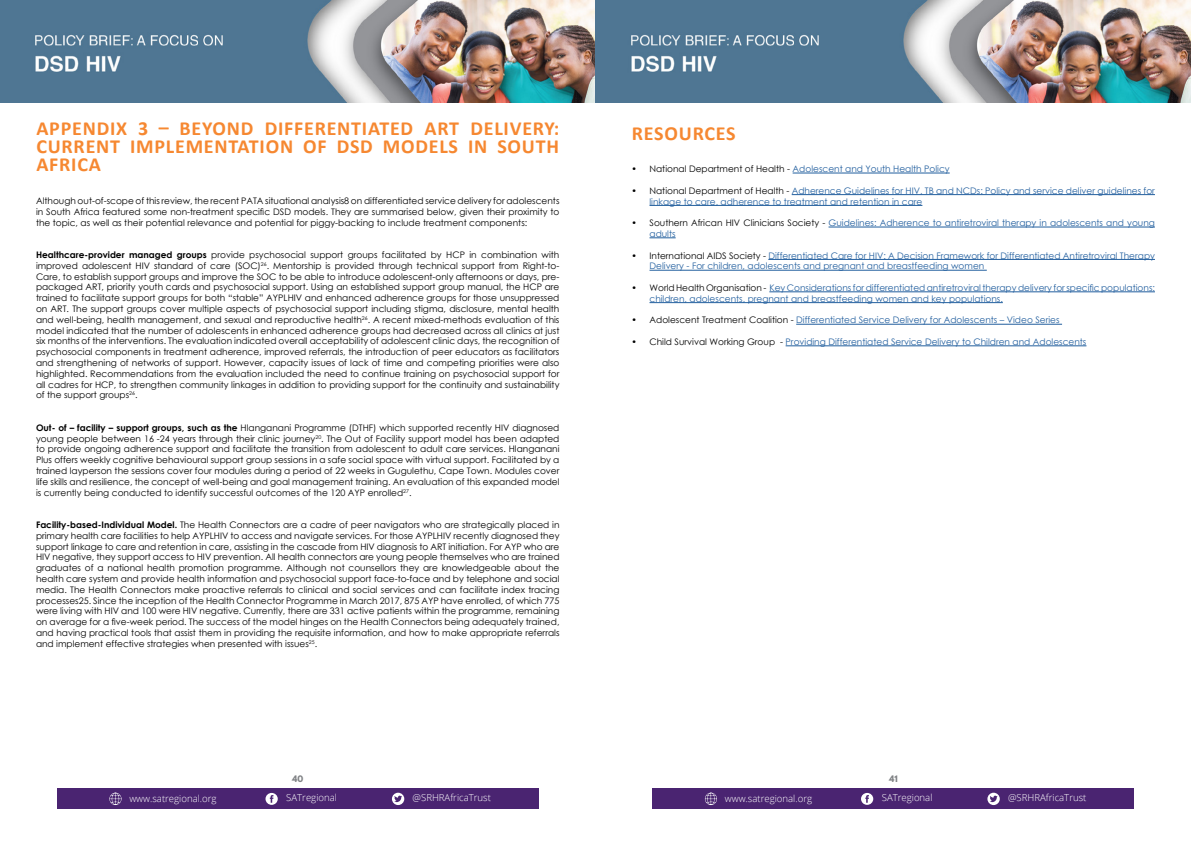
<style>
.page{position:relative;width:1191px;height:842px;background:#fff}
.page>*{position:absolute;margin:0;border:0;box-sizing:border-box;transform-origin:0 0}
.t1{font:700 20px/18px "Calibri";letter-spacing:.04em;color:#f68831;text-align:justify}
.t2{font:300 9.6px "Open Sans";color:#fff}
.t3{font:9px/10.8px "Century Gothic";color:#000;text-align:justify}
.t4{font:9px/10.8px "Century Gothic";color:#215e9e}
.t5{font:700 8px "League Spartan";color:#808285}
.s1{font-weight:700}
.s2{color:#000}
</style>
<div class="page">
<div style="left:57px;top:788px;width:481px;height:21px;background:#4a2471"></div>
<div style="left:652px;top:788px;width:482px;height:21px;background:#4a2471"></div>
<svg style="left:265px;top:793px;width:13px;height:12px"></svg>
<svg style="left:861px;top:793px;width:12px;height:12px"></svg>
<svg style="left:392px;top:793px;width:12px;height:12px"></svg>
<svg style="left:987px;top:793px;width:12px;height:12px"></svg>
<svg style="left:109px;top:793px;width:12px;height:12px"></svg>
<svg style="left:705px;top:793px;width:12px;height:12px"></svg>
<img style="left:0;top:0;width:1191px;height:102px">
<hr style="left:792px;top:173px;width:157px;height:1px;background:#215e9e">
<hr style="left:791px;top:194px;width:364px;height:1px;background:#215e9e">
<hr style="left:649px;top:205px;width:273px;height:1px;background:#215e9e">
<hr style="left:828px;top:227px;width:327px;height:1px;background:#215e9e">
<svg style="left:649px;top:238px;width:26px;height:1px"></svg>
<hr style="left:768px;top:259px;width:387px;height:1px;background:#215e9e">
<hr style="left:649px;top:270px;width:337px;height:1px;background:#215e9e">
<hr style="left:769px;top:292px;width:386px;height:1px;background:#215e9e">
<hr style="left:649px;top:302px;width:353px;height:1px;background:#215e9e">
<hr style="left:796px;top:324px;width:266px;height:1px;background:#215e9e">
<hr style="left:785px;top:346px;width:301px;height:1px;background:#215e9e">
<h1 class="t1" style="left:36px;top:120px;width:524px">APPENDIX 3 – BEYOND DIFFERENTIATED ART DELIVERY:<br>CURRENT IMPLEMENTATION OF DSD MODELS IN SOUTH AFRICA</h1>
<p class="t3" style="left:36px;top:195px;width:525px">Although out-of-scope of this review, the recent PATA situational analysis8 on differentiated service delivery for adolescents in South Africa featured some non-treatment specific DSD models. They are summarised below, given their proximity to the topic, as well as their potential relevance and potential for piggy-backing to include treatment components:</p>
<p class="t3" style="left:36px;top:249px;width:525px"><span class="s1">Healthcare-provider managed groups</span> provide psychosocial support groups facilitated by HCP in combination with improved adolescent HIV standard of care (SOC)<sup>26</sup>. Mentorship is provided through technical support from Right-to-Care, to establish support groups and improve the SOC to be able to introduce adolescent-only afternoons or days, pre&shy;packaged ART, priority youth cards and psychosocial support. Using an established support group manual, the HCP are trained to facilitate support groups for both “stable” AYPLHIV and enhanced adherence groups for those unsuppressed on ART. The support groups cover multiple aspects of psychosocial support including stigma, disclosure, mental health and well-being, health management, and sexual and reproductive health<sup>26</sup>. A recent mixed-methods evaluation of this model indicated that the number of adolescents in enhanced adherence groups had decreased across all clinics at just six months of the interventions. The evaluation indicated overall acceptability of adolescent clinic days, the recognition of psychosocial components in treatment adherence, improved referrals, the introduction of peer educators as facilitators and strengthening of networks of support. However, capacity issues of lack of time and competing priorities were also highlighted. Recommendations from the evaluation included the need to continue training on psychosocial support for all cadres for HCP, to strengthen community linkages in addition to providing support for the continuity and sustainability of the support groups<sup>26</sup>.</p>
<p class="t3" style="left:36px;top:422px;width:525px"><span class="s1">Out- of – facility – support groups, such as the</span> Hlanganani Programme (DTHF) which supported recently HIV diagnosed young people between 16 -24 years through their clinic journey<sup>20</sup>. The Out of Facility support model has been adapted to provide ongoing adherence support and facilitate the transition from adolescent to adult care services. Hlanganani Plus offers weekly cognitive behavioural support group sessions in a safe social space with virtual support. Facilitated by a trained layperson the sessions cover four modules during a period of 22 weeks in Gugulethu, Cape Town. Modules cover life skills and resilience, the concept of well-being and goal management training. An evaluation of this expanded model is currently being conducted to identify successful outcomes of the 120 AYP enrolled<sup>27</sup>.</p>
<p class="t3" style="left:36px;top:519px;width:525px"><span class="s1">Facility-based-Individual Model.</span> The Health Connectors are a cadre of peer navigators who are strategically placed in primary health care facilities to help AYPLHIV to access and navigate services. For those AYPLHIV recently diagnosed they support linkage to care and retention in care, assisting in the cascade from HIV diagnosis to ART initiation. For AYP who are HIV negative, they support access to HIV prevention. All health connectors are young people themselves who are trained graduates of a national health promotion programme. Although not counsellors they are knowledgeable about the health care system and provide health information and psychosocial support face-to-face and by telephone and social media. The Health Connectors make proactive referrals to clinical and social services and can facilitate index tracing processes25. Since the inception of the Health Connector Programme in March 2017, 875 AYP have enrolled, of which 775 were living with HIV and 100 were HIV negative. Currently, there are 331 active patients within the programme, remaining on average for a five-week period. The success of the model hinges on the Health Connectors being adequately trained, and having practical tools that assist them in providing the requisite information, and how to make appropriate referrals and implement effective strategies when presented with issues<sup>25</sup>.</p>
<h1 class="t1" style="left:632px;top:124px;width:105px">RESOURCES</h1>
<p class="t4" style="left:631px;top:163px;width:320px"><span class="s2">• National Department of Health -</span> Adolescent and Youth Health Policy</p>
<p class="t4" style="left:649px;top:185px;width:507px;text-indent:-18px"><span class="s2">• National Department of Health -</span> Adherence Guidelines for HIV, TB and NCDs: Policy and service deliver guidelines for linkage to care, adherence to treatment and retention in care</p>
<p class="t4" style="left:649px;top:217px;width:507px;text-indent:-18px"><span class="s2">• Southern African HIV Clinicians Society -</span> Guidelines: Adherence to antiretroviral therapy in adolescents and young adults</p>
<p class="t4" style="left:649px;top:250px;width:507px;text-indent:-18px"><span class="s2">• International AIDS Society -</span> Differentiated Care for HIV: A Decision Framework for Differentiated Antiretroviral Therapy<br>Delivery - For children, adolescents and pregnant and breastfeeding women</p>
<p class="t4" style="left:649px;top:282px;width:507px;text-indent:-18px"><span class="s2">• World Health Organisation -</span> Key Considerations for differentiated antiretroviral therapy delivery for specific populations: children, adolescents, pregnant and breastfeeding women and key populations.</p>
<p class="t4" style="left:631px;top:315px;width:429px"><span class="s2">• Adolescent Treatment Coalition -</span> Differentiated Service Delivery for Adolescents – Video Series</p>
<p class="t4" style="left:631px;top:336px;width:456px"><span class="s2">• Child Survival Working Group -</span> Providing Differentiated Service Delivery to Children and Adolescents</p>
<p class="t5" style="left:292px;top:772px;width:13px">40</p>
<p class="t5" style="left:889px;top:772px;width:10px">41</p>
<p class="t2" style="left:129px;top:792px;width:89px">www.satregional.org</p>
<p class="t2" style="left:286px;top:791px;width:52px">SATregional</p>
<p class="t2" style="left:412px;top:791px;width:80px">@SRHRAfricaTrust</p>
<p class="t2" style="left:725px;top:792px;width:89px">www.satregional.org</p>
<p class="t2" style="left:881px;top:791px;width:52px">SATregional</p>
<p class="t2" style="left:1008px;top:791px;width:80px">@SRHRAfricaTrust</p>
</div>
